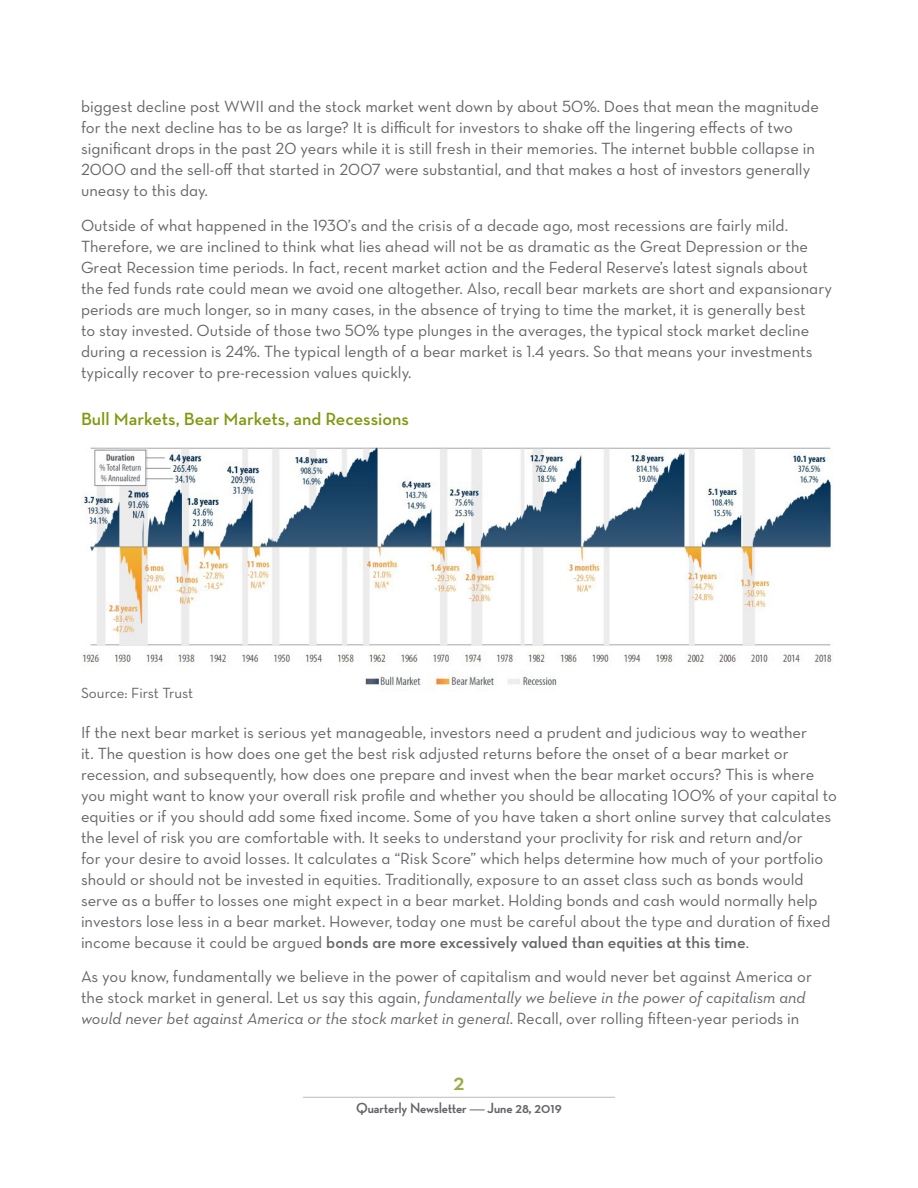
<style>
.page{position:relative;width:918px;height:1188px;background:#fff}
.page>*{position:absolute;margin:0;border:0;box-sizing:border-box;transform-origin:0 0}
.t1{font:600 24px "Neutra Text";color:#9dac49}
.Body_copy_grey{font:600 18px "Neutra Text";color:#81980d}
.Body_copy_grey-2{font:16.5px/21px "Neutra Text Book Alt";color:#64656a}
.t2{font:700 15px "Neutra Disp";color:#64656a}
.Body_copy_grey-3{font:15px "Neutra Text";letter-spacing:-.005em;color:#64656a}
.s1{font-family:"Neutra Text Demi Alt"}
.s2{font-family:"Neutra Text Book Italic Alt"}
.s3{font-family:"Adobe Garamond";font-weight:600;font-style:italic}
</style>
<div class="page">
<hr style="left:303px;top:1097px;width:312px;height:1px;background:#c4c2c5">
<img style="left:81px;top:447px;width:752px;height:244px">
<p class="Body_copy_grey-2" style="left:81px;top:96px;width:739px">biggest decline post WWII and the stock market went down by about 50%. Does that mean the magnitude for the next decline has to be as large? It is difficult for investors to shake off the lingering effects of two significant drops in the past 20 years while it is still fresh in their memories. The internet bubble collapse in 2000 and the sell-off that started in 2007 were substantial, and that makes a host of investors generally uneasy to this day.</p>
<p class="Body_copy_grey-2" style="left:81px;top:214px;width:752px">Outside of what happened in the 1930’s and the crisis of a decade ago, most recessions are fairly mild.<br>Therefore, we are inclined to think what lies ahead will not be as dramatic as the Great Depression or the Great Recession time periods. In fact, recent market action and the Federal Reserve’s latest signals about the fed funds rate could mean we avoid one altogether. Also, recall bear markets are short and expansionary periods are much longer, so in many cases, in the absence of trying to time the market, it is generally best<br>to stay invested. Outside of those two 50% type plunges in the averages, the typical stock market decline during a recession is 24%. The typical length of a bear market is 1.4 years. So that means your investments typically recover to pre-recession values quickly.</p>
<p class="Body_copy_grey" style="left:81px;top:408px;width:329px">Bull Markets, Bear Markets, and Recessions</p>
<p class="Body_copy_grey-3" style="left:81px;top:684px;width:114px">Source: First Trust</p>
<p class="Body_copy_grey-2" style="left:81px;top:721px;width:758px">If the next bear market is serious yet manageable, investors need a prudent and judicious way to weather<br>it. The question is how does one get the best risk adjusted returns before the onset of a bear market or recession, and subsequently, how does one prepare and invest when the bear market occurs? This is where you might want to know your overall risk profile and whether you should be allocating 100% of your capital to equities or if you should add some fixed income. Some of you have taken a short online survey that calculates the level of risk you are comfortable with. It seeks to understand your proclivity for risk and return and/or<br>for your desire to avoid losses. It calculates a “Risk Score” which helps determine how much of your portfolio should or should not be invested in equities. Traditionally, exposure to an asset class such as bonds would serve as a buffer to losses one might expect in a bear market. Holding bonds and cash would normally help investors lose less in a bear market. However, today one must be careful about the type and duration of fixed income because it could be argued <span class="s1">bonds are more excessively valued than equities at this time</span>.</p>
<p class="Body_copy_grey-2" style="left:81px;top:966px;width:732px">As you know, fundamentally we believe in the power of capitalism and would never bet against America or the stock market in general. Let us say this again, <span class="s2">fundamentally we believe in the power of capitalism and would never bet against America or the stock market in general</span>. Recall, over rolling fifteen-year periods in</p>
<h1 class="t1" style="left:453px;top:1067px;width:13px">2</h1>
<p class="t2" style="left:356px;top:1100px;width:207px">Quarterly Newsletter <span class="s3">—</span> June 28, 2019</p>
</div>
